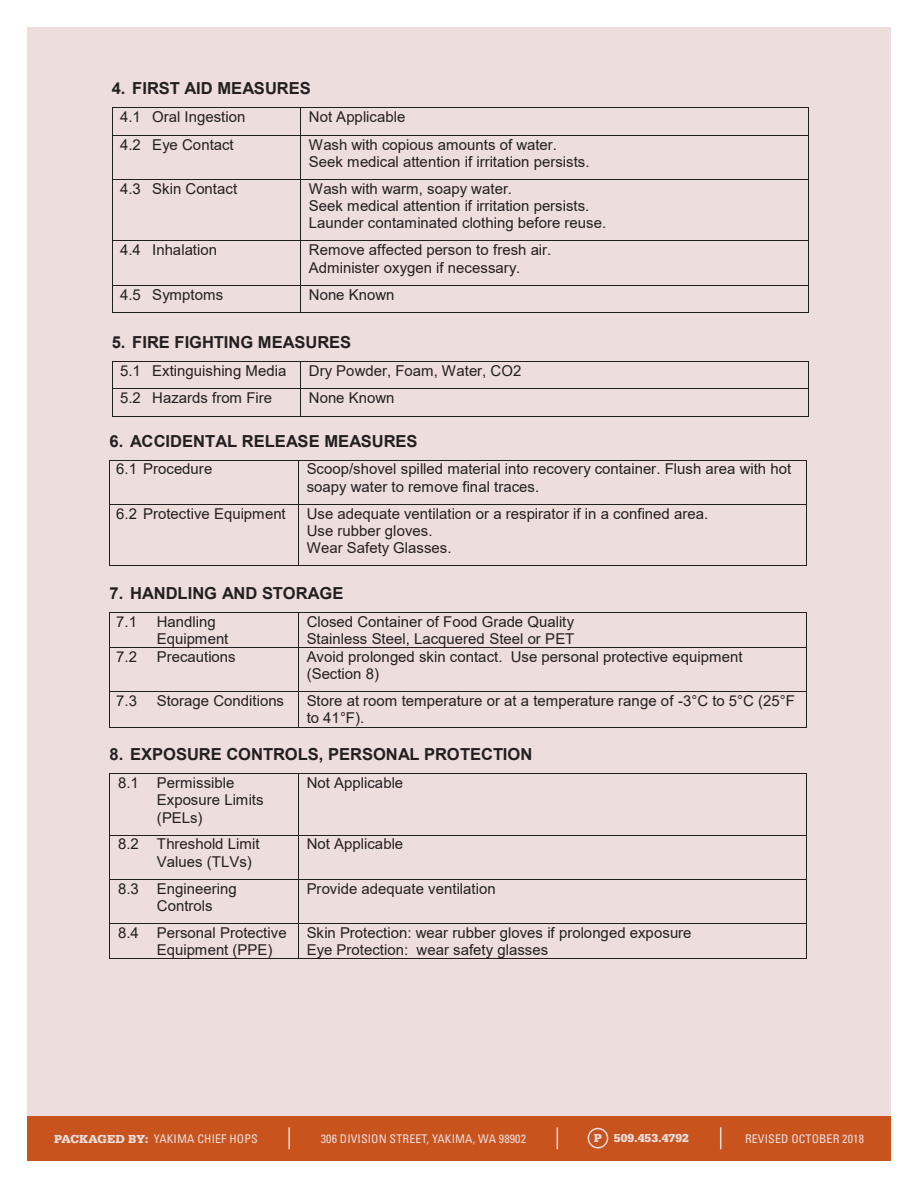
<style>
.page{position:relative;width:918px;height:1188px;background:#fff}
.page>*{position:absolute;margin:0;border:0;box-sizing:border-box;transform-origin:0 0}
.t1{font:700 16.5px "Arial";letter-spacing:-.005em;color:#231f20}
.t2{font:15px/17.2px "Arial";color:#231f20}
.t3{font:condensed 12px "Univers LT Pro";letter-spacing:.01em;color:#eddddd}
.t4{font:700 12px "Egyptienne URW";letter-spacing:.01em;color:#eddddd}
.s1{font-family:"Egyptienne URW";font-weight:700;font-stretch:normal}
</style>
<div class="page">
<div style="left:27px;top:1116px;width:864px;height:45px;background:#c8531d"></div>
<div style="left:588px;top:1128px;width:20px;height:20px;border:2px solid #eddddd;border-radius:50%"></div>
<hr style="left:288px;top:1127px;width:2px;height:22px;background:#eddddd">
<svg style="left:557px;top:1127px;width:1px;height:22px"></svg>
<svg style="left:720px;top:1127px;width:1px;height:22px"></svg>
<div style="left:27px;top:27px;width:864px;height:1089px;background:#eddddd"></div>
<hr style="left:110px;top:460px;width:188px;height:1px;background:#231f20">
<hr style="left:299px;top:460px;width:507px;height:1px;background:#231f20">
<hr style="left:110px;top:460px;width:1px;height:44px;background:#231f20">
<hr style="left:298px;top:460px;width:1px;height:44px;background:#231f20">
<hr style="left:806px;top:460px;width:1px;height:44px;background:#231f20">
<hr style="left:110px;top:504px;width:188px;height:1px;background:#231f20">
<hr style="left:299px;top:504px;width:507px;height:1px;background:#231f20">
<hr style="left:110px;top:505px;width:1px;height:61px;background:#231f20">
<hr style="left:110px;top:566px;width:188px;height:1px;background:#231f20">
<hr style="left:298px;top:505px;width:1px;height:61px;background:#231f20">
<hr style="left:299px;top:566px;width:507px;height:1px;background:#231f20">
<hr style="left:806px;top:505px;width:1px;height:61px;background:#231f20">
<hr style="left:110px;top:612px;width:188px;height:1px;background:#231f20">
<hr style="left:299px;top:612px;width:507px;height:1px;background:#231f20">
<hr style="left:110px;top:613px;width:1px;height:34px;background:#231f20">
<hr style="left:298px;top:613px;width:1px;height:34px;background:#231f20">
<hr style="left:806px;top:613px;width:1px;height:34px;background:#231f20">
<hr style="left:110px;top:647px;width:188px;height:1px;background:#231f20">
<hr style="left:299px;top:647px;width:507px;height:1px;background:#231f20">
<hr style="left:110px;top:648px;width:1px;height:43px;background:#231f20">
<hr style="left:298px;top:648px;width:1px;height:43px;background:#231f20">
<hr style="left:806px;top:648px;width:1px;height:43px;background:#231f20">
<hr style="left:110px;top:691px;width:188px;height:1px;background:#231f20">
<hr style="left:299px;top:691px;width:507px;height:1px;background:#231f20">
<hr style="left:110px;top:692px;width:1px;height:35px;background:#231f20">
<hr style="left:110px;top:727px;width:188px;height:1px;background:#231f20">
<hr style="left:298px;top:692px;width:1px;height:35px;background:#231f20">
<hr style="left:299px;top:727px;width:507px;height:1px;background:#231f20">
<hr style="left:806px;top:692px;width:1px;height:35px;background:#231f20">
<hr style="left:110px;top:773px;width:188px;height:1px;background:#231f20">
<hr style="left:299px;top:773px;width:507px;height:1px;background:#231f20">
<hr style="left:110px;top:774px;width:1px;height:61px;background:#231f20">
<hr style="left:298px;top:774px;width:1px;height:61px;background:#231f20">
<hr style="left:806px;top:774px;width:1px;height:61px;background:#231f20">
<hr style="left:110px;top:835px;width:188px;height:1px;background:#231f20">
<hr style="left:299px;top:835px;width:507px;height:1px;background:#231f20">
<hr style="left:110px;top:835px;width:1px;height:44px;background:#231f20">
<hr style="left:298px;top:835px;width:1px;height:44px;background:#231f20">
<hr style="left:806px;top:835px;width:1px;height:44px;background:#231f20">
<hr style="left:110px;top:879px;width:188px;height:1px;background:#231f20">
<hr style="left:299px;top:879px;width:507px;height:1px;background:#231f20">
<hr style="left:110px;top:880px;width:1px;height:43px;background:#231f20">
<hr style="left:298px;top:880px;width:1px;height:43px;background:#231f20">
<hr style="left:806px;top:880px;width:1px;height:43px;background:#231f20">
<hr style="left:110px;top:923px;width:188px;height:1px;background:#231f20">
<hr style="left:299px;top:923px;width:507px;height:1px;background:#231f20">
<hr style="left:110px;top:924px;width:1px;height:34px;background:#231f20">
<hr style="left:110px;top:958px;width:188px;height:1px;background:#231f20">
<hr style="left:298px;top:924px;width:1px;height:34px;background:#231f20">
<hr style="left:299px;top:958px;width:507px;height:1px;background:#231f20">
<hr style="left:806px;top:924px;width:1px;height:34px;background:#231f20">
<hr style="left:112px;top:107px;width:188px;height:1px;background:#231f20">
<hr style="left:301px;top:107px;width:507px;height:1px;background:#231f20">
<svg style="left:112px;top:108px;width:1px;height:27px"></svg>
<hr style="left:112px;top:135px;width:188px;height:1px;background:#231f20">
<svg style="left:300px;top:107px;width:1px;height:29px"></svg>
<hr style="left:301px;top:135px;width:507px;height:1px;background:#231f20">
<svg style="left:808px;top:107px;width:1px;height:29px"></svg>
<hr style="left:112px;top:136px;width:1px;height:43px;background:#231f20">
<hr style="left:300px;top:136px;width:1px;height:43px;background:#231f20">
<hr style="left:808px;top:136px;width:1px;height:43px;background:#231f20">
<hr style="left:112px;top:179px;width:188px;height:1px;background:#231f20">
<hr style="left:301px;top:179px;width:507px;height:1px;background:#231f20">
<hr style="left:112px;top:180px;width:1px;height:61px;background:#231f20">
<hr style="left:300px;top:180px;width:1px;height:61px;background:#231f20">
<hr style="left:808px;top:180px;width:1px;height:61px;background:#231f20">
<hr style="left:112px;top:241px;width:188px;height:1px;background:#231f20">
<hr style="left:301px;top:241px;width:507px;height:1px;background:#231f20">
<hr style="left:112px;top:241px;width:1px;height:44px;background:#231f20">
<hr style="left:300px;top:241px;width:1px;height:44px;background:#231f20">
<hr style="left:808px;top:241px;width:1px;height:44px;background:#231f20">
<hr style="left:112px;top:285px;width:188px;height:1px;background:#231f20">
<hr style="left:301px;top:285px;width:507px;height:1px;background:#231f20">
<svg style="left:112px;top:286px;width:1px;height:27px"></svg>
<hr style="left:112px;top:313px;width:188px;height:1px;background:#231f20">
<svg style="left:300px;top:285px;width:1px;height:28px"></svg>
<hr style="left:301px;top:313px;width:507px;height:1px;background:#231f20">
<svg style="left:808px;top:285px;width:1px;height:28px"></svg>
<hr style="left:112px;top:361px;width:188px;height:1px;background:#231f20">
<hr style="left:301px;top:361px;width:507px;height:1px;background:#231f20">
<hr style="left:112px;top:389px;width:188px;height:1px;background:#231f20">
<hr style="left:301px;top:389px;width:507px;height:1px;background:#231f20">
<svg style="left:112px;top:362px;width:1px;height:54px"></svg>
<hr style="left:112px;top:416px;width:188px;height:1px;background:#231f20">
<svg style="left:300px;top:361px;width:1px;height:56px"></svg>
<hr style="left:301px;top:416px;width:507px;height:1px;background:#231f20">
<svg style="left:808px;top:361px;width:1px;height:56px"></svg>
<p class="t1" style="left:112px;top:77px;width:201px">4. FIRST AID MEASURES</p>
<p class="t2" style="left:120px;top:108px;width:127px">4.1 Oral Ingestion</p>
<p class="t2" style="left:309px;top:108px;width:98px">Not Applicable</p>
<p class="t2" style="left:120px;top:136px;width:115px">4.2 Eye Contact</p>
<p class="t2" style="left:309px;top:136px;width:282px">Wash with copious amounts of water.<br>Seek medical attention if irritation persists.</p>
<p class="t2" style="left:120px;top:180px;width:118px">4.3 Skin Contact</p>
<p class="t2" style="left:309px;top:180px;width:299px">Wash with warm, soapy water.<br>Seek medical attention if irritation persists.<br>Launder contaminated clothing before reuse.</p>
<p class="t2" style="left:120px;top:241px;width:98px">4.4 Inhalation</p>
<p class="t2" style="left:309px;top:241px;width:244px">Remove affected person to fresh air.<br>Administer oxygen if necessary.</p>
<p class="t2" style="left:120px;top:286px;width:104px">4.5 Symptoms</p>
<p class="t2" style="left:309px;top:286px;width:87px">None Known</p>
<p class="t1" style="left:112px;top:330px;width:241px">5. FIRE FIGHTING MEASURES</p>
<p class="t2" style="left:120px;top:362px;width:168px">5.1 Extinguishing Media</p>
<p class="t2" style="left:309px;top:362px;width:214px">Dry Powder, Foam, Water, CO2</p>
<p class="t2" style="left:120px;top:389px;width:154px">5.2 Hazards from Fire</p>
<p class="t2" style="left:309px;top:389px;width:87px">None Known</p>
<p class="t1" style="left:110px;top:429px;width:310px">6. ACCIDENTAL RELEASE MEASURES</p>
<p class="t2" style="left:116px;top:460px;width:98px">6.1 Procedure</p>
<p class="t2" style="left:307px;top:460px;width:486px">Scoop/shovel spilled material into recovery container. Flush area with hot soapy water to remove final traces.</p>
<p class="t2" style="left:116px;top:505px;width:171px">6.2 Protective Equipment</p>
<p class="t2" style="left:307px;top:505px;width:403px">Use adequate ventilation or a respirator if in a confined area.<br>Use rubber gloves.<br>Wear Safety Glasses.</p>
<p class="t1" style="left:110px;top:582px;width:235px">7. HANDLING AND STORAGE</p>
<p class="t2" style="left:116px;top:613px;width:22px">7.1</p>
<p class="t2" style="left:157px;top:613px;width:73px">Handling<br>Equipment</p>
<p class="t2" style="left:307px;top:613px;width:269px">Closed Container of Food Grade Quality<br>Stainless Steel, Lacquered Steel or PET</p>
<p class="t2" style="left:116px;top:648px;width:22px">7.2</p>
<p class="t2" style="left:157px;top:648px;width:80px">Precautions</p>
<p class="t2" style="left:307px;top:648px;width:437px">Avoid prolonged skin contact. Use personal protective equipment (Section 8)</p>
<p class="t2" style="left:116px;top:692px;width:22px">7.3</p>
<p class="t2" style="left:157px;top:692px;width:129px">Storage Conditions</p>
<p class="t2" style="left:307px;top:692px;width:490px">Store at room temperature or at a temperature range of -3°C to 5°C (25°F to 41°F).</p>
<p class="t1" style="left:110px;top:743px;width:424px">8. EXPOSURE CONTROLS, PERSONAL PROTECTION</p>
<p class="t2" style="left:157px;top:774px;width:108px;text-indent:-39px">8.1 Permissible<br>Exposure Limits (PELs)</p>
<p class="t2" style="left:307px;top:774px;width:98px">Not Applicable</p>
<p class="t2" style="left:157px;top:836px;width:104px;text-indent:-39px">8.2 Threshold Limit<br>Values (TLVs)</p>
<p class="t2" style="left:307px;top:836px;width:98px">Not Applicable</p>
<p class="t2" style="left:157px;top:880px;width:81px;text-indent:-39px">8.3 Engineering<br>Controls</p>
<p class="t2" style="left:307px;top:880px;width:191px">Provide adequate ventilation</p>
<p class="t2" style="left:157px;top:924px;width:131px;text-indent:-39px">8.4 Personal Protective<br>Equipment (PPE)</p>
<p class="t2" style="left:307px;top:924px;width:386px">Skin Protection: wear rubber gloves if prolonged exposure<br>Eye Protection: wear safety glasses</p>
<p class="t3" style="left:54px;top:1131px;width:205px"><span class="s1">PACKAGED BY:</span> YAKIMA CHIEF HOPS</p>
<p class="t3" style="left:321px;top:1131px;width:207px">306 DIVISION STREET, YAKIMA, WA 98902</p>
<p class="t4" style="left:594px;top:1131px;width:97px">P 509.453.4792</p>
<p class="t3" style="left:745px;top:1131px;width:120px">REVISED OCTOBER 2018</p>
</div>
